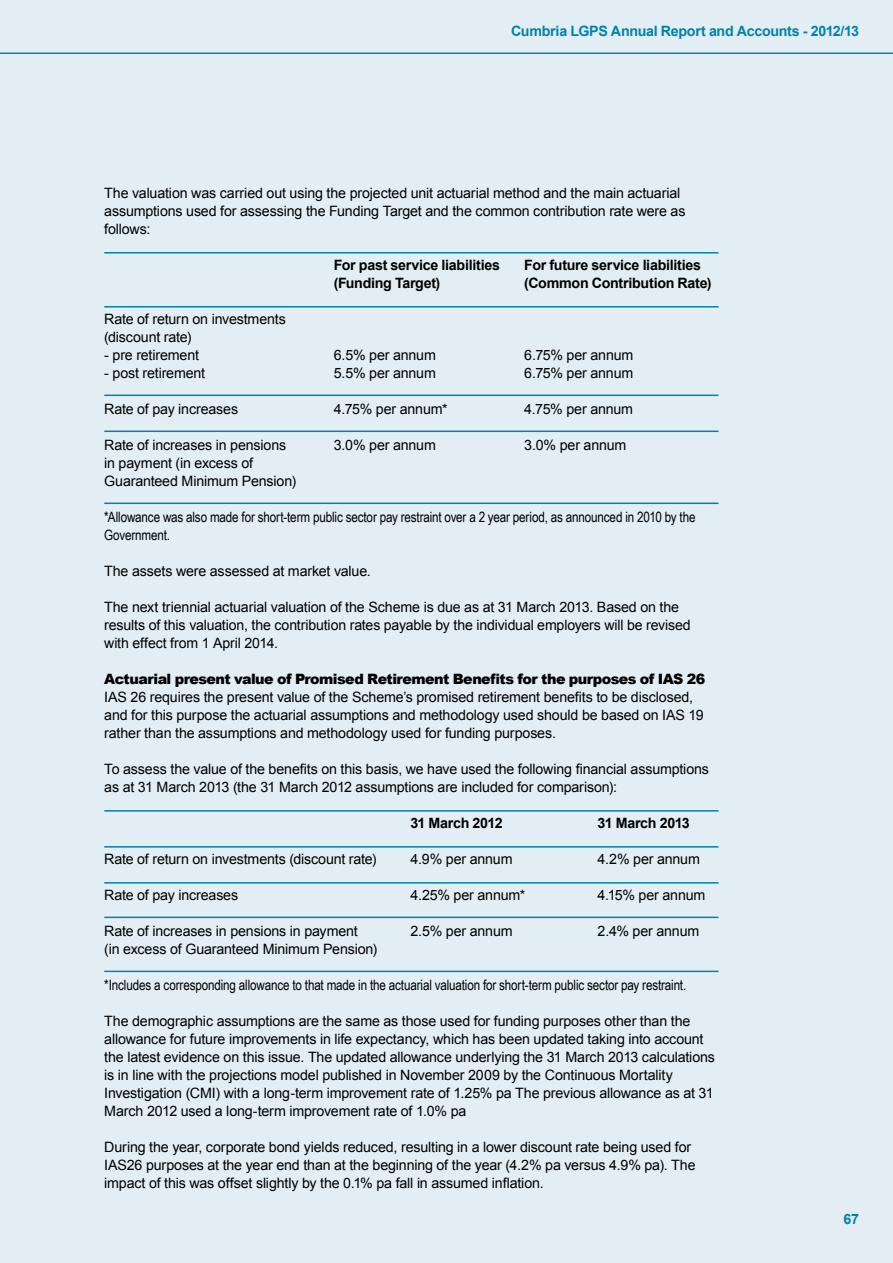
<style>
.page{position:relative;width:893px;height:1263px;background:#e2eef4}
.page>*{position:absolute;margin:0;border:0;box-sizing:border-box;transform-origin:0 0}
.t1{font:14.25px/18px "Arial";letter-spacing:-.01em;color:#000}
.t2{font:14.25px/18px "Arial Narrow";letter-spacing:-.01em;color:#000}
.t3{font:700 14.25px "Arial";letter-spacing:-.02em;color:#000}
.t4{font:900 14.25px "Arial";letter-spacing:-.035em;color:#000}
.t5{font:700 14.25px "Arial";letter-spacing:-.02em;color:#0082aa}
</style>
<div class="page">
<hr style="left:0;top:53px;width:893px;height:1px;background:#0082aa">
<hr style="left:104px;top:252px;width:614px;height:2px;background:#0082aa">
<hr style="left:104px;top:306px;width:614px;height:2px;background:#0082aa">
<hr style="left:104px;top:395px;width:614px;height:1px;background:#0082aa">
<hr style="left:104px;top:431px;width:614px;height:1px;background:#0082aa">
<hr style="left:104px;top:503px;width:614px;height:1px;background:#0082aa">
<hr style="left:104px;top:810px;width:614px;height:2px;background:#0082aa">
<hr style="left:104px;top:846px;width:614px;height:2px;background:#0082aa">
<hr style="left:104px;top:882px;width:614px;height:2px;background:#0082aa">
<hr style="left:104px;top:917px;width:614px;height:1px;background:#0082aa">
<hr style="left:104px;top:971px;width:614px;height:1px;background:#0082aa">
<p class="t5" style="left:511px;top:22px;width:349px">Cumbria LGPS Annual Report and Accounts - 2012/13</p>
<p class="t1" style="left:104px;top:184px;width:583px">The valuation was carried out using the projected unit actuarial method and the main actuarial assumptions used for assessing the Funding Target and the common contribution rate were as follows:</p>
<p class="t3" style="left:334px;top:256px;width:168px">For past service liabilities</p>
<p class="t3" style="left:524px;top:256px;width:178px">For future service liabilities</p>
<p class="t3" style="left:334px;top:274px;width:108px">(Funding Target)</p>
<p class="t3" style="left:524px;top:274px;width:189px">(Common Contribution Rate)</p>
<p class="t1" style="left:104px;top:310px;width:183px">Rate of return on investments (discount rate)</p>
<p class="t1" style="left:104px;top:346px;width:96px">- pre retirement</p>
<p class="t1" style="left:334px;top:346px;width:104px">6.5% per annum</p>
<p class="t1" style="left:524px;top:346px;width:111px">6.75% per annum</p>
<p class="t1" style="left:104px;top:364px;width:102px">- post retirement</p>
<p class="t1" style="left:334px;top:364px;width:104px">5.5% per annum</p>
<p class="t1" style="left:524px;top:364px;width:111px">6.75% per annum</p>
<p class="t1" style="left:104px;top:400px;width:135px">Rate of pay increases</p>
<p class="t1" style="left:334px;top:400px;width:115px">4.75% per annum*</p>
<p class="t1" style="left:524px;top:400px;width:110px">4.75% per annum</p>
<p class="t1" style="left:104px;top:436px;width:184px">Rate of increases in pensions</p>
<p class="t1" style="left:334px;top:436px;width:104px">3.0% per annum</p>
<p class="t1" style="left:524px;top:436px;width:104px">3.0% per annum</p>
<p class="t1" style="left:104px;top:454px;width:193px">in payment (in excess of<br>Guaranteed Minimum Pension)</p>
<p class="t2" style="left:104px;top:507px;width:593px">*Allowance was also made for short-term public sector pay restraint over a 2 year period, as announced in 2010 by the<br>Government.</p>
<p class="t1" style="left:104px;top:562px;width:268px">The assets were assessed at market value.</p>
<p class="t1" style="left:104px;top:598px;width:588px">The next triennial actuarial valuation of the Scheme is due as at 31 March 2013. Based on the results of this valuation, the contribution rates payable by the individual employers will be revised with effect from 1 April 2014.</p>
<p class="t4" style="left:104px;top:669px;width:603px">Actuarial present value of Promised Retirement Benefits for the purposes of IAS 26</p>
<p class="t1" style="left:104px;top:688px;width:601px">IAS 26 requires the present value of the Scheme’s promised retirement benefits to be disclosed, and for this purpose the actuarial assumptions and methodology used should be based on IAS 19 rather than the assumptions and methodology used for funding purposes.</p>
<p class="t1" style="left:104px;top:760px;width:606px">To assess the value of the benefits on this basis, we have used the following financial assumptions as at 31 March 2013 (the 31 March 2012 assumptions are included for comparison):</p>
<p class="t3" style="left:410px;top:814px;width:94px">31 March 2012</p>
<p class="t3" style="left:597px;top:814px;width:94px">31 March 2013</p>
<p class="t1" style="left:104px;top:850px;width:274px">Rate of return on investments (discount rate)</p>
<p class="t1" style="left:410px;top:850px;width:104px">4.9% per annum</p>
<p class="t1" style="left:597px;top:850px;width:104px">4.2% per annum</p>
<p class="t1" style="left:104px;top:886px;width:135px">Rate of pay increases</p>
<p class="t1" style="left:410px;top:886px;width:116px">4.25% per annum*</p>
<p class="t1" style="left:597px;top:886px;width:109px">4.15% per annum</p>
<p class="t1" style="left:104px;top:922px;width:255px">Rate of increases in pensions in payment</p>
<p class="t1" style="left:410px;top:922px;width:104px">2.5% per annum</p>
<p class="t1" style="left:597px;top:922px;width:103px">2.4% per annum</p>
<p class="t1" style="left:104px;top:940px;width:275px">(in excess of Guaranteed Minimum Pension)</p>
<p class="t2" style="left:104px;top:975px;width:583px">*Includes a corresponding allowance to that made in the actuarial valuation for short-term public sector pay restraint.</p>
<p class="t1" style="left:104px;top:1012px;width:612px">The demographic assumptions are the same as those used for funding purposes other than the allowance for future improvements in life expectancy, which has been updated taking into account the latest evidence on this issue. The updated allowance underlying the 31 March 2013 calculations is in line with the projections model published in November 2009 by the Continuous Mortality Investigation (CMI) with a long-term improvement rate of 1.25% pa The previous allowance as at 31<br>March 2012 used a long-term improvement rate of 1.0% pa</p>
<p class="t1" style="left:104px;top:1138px;width:593px">During the year, corporate bond yields reduced, resulting in a lower discount rate being used for<br>IAS26 purposes at the year end than at the beginning of the year (4.2% pa versus 4.9% pa). The impact of this was offset slightly by the 0.1% pa fall in assumed inflation.</p>
<p class="t5" style="left:843px;top:1210px;width:17px">67</p>
</div>
